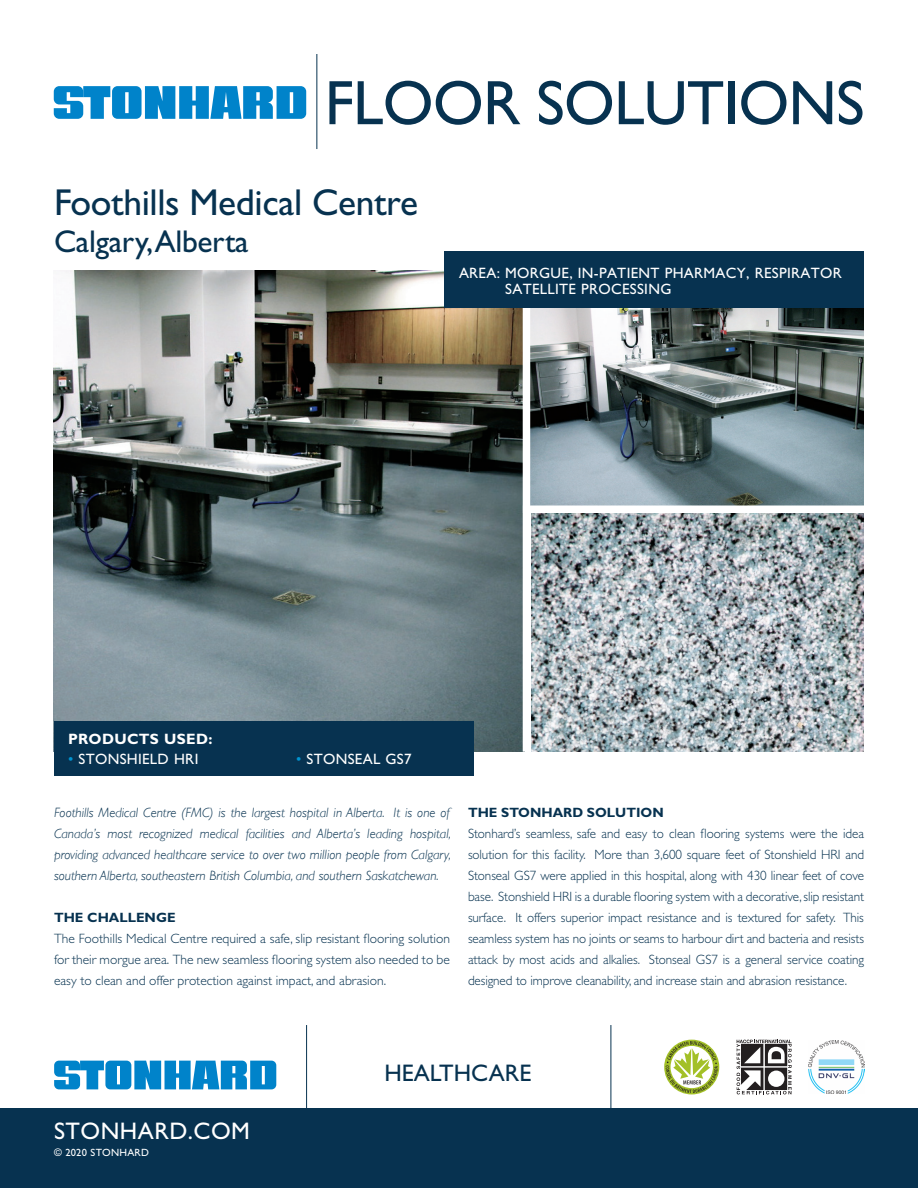
<style>
.page{position:relative;width:918px;height:1188px;background:#fff}
.page>*{position:absolute;margin:0;border:0;box-sizing:border-box;transform-origin:0 0}
.t1{font:63px "Gill Sans Std";letter-spacing:-.01em;color:#073250}
.t2{font:37.5px "Gill Sans Std";letter-spacing:-.01em;color:#073250}
.t3{font:31.5px "Gill Sans Std";letter-spacing:-.01em;color:#073250}
.t4{font:24px "Gill Sans Std";letter-spacing:.02em;color:#fff}
.t5{font:24px "Gill Sans Std";color:#073250}
.t6{font:15px/16.5px "Gill Sans Std";letter-spacing:.02em;color:#fff}
.t7{font:700 15px "Gill Sans Std";letter-spacing:.02em;color:#fff}
.t8{font:300 13.5px/21px "Gill Sans Std";color:#073250;text-align:justify}
.t9{font:italic 300 13.5px/21px "Gill Sans";color:#073250;text-align:justify}
.t10{font:700 13.5px "Gill Sans Std";color:#073250}
.t11{font:10.5px "Gill Sans Std";letter-spacing:.02em;color:#fff}
.s1{color:#0093d0}
</style>
<div class="page">
<img style="left:54px;top:270px;width:469px;height:482px">
<img style="left:530px;top:308px;width:334px;height:197px">
<img style="left:531px;top:513px;width:333px;height:239px">
<div style="left:445px;top:252px;width:419px;height:56px;background:#073250"></div>
<div style="left:54px;top:721px;width:419px;height:55px;background:#073250"></div>
<svg style="left:54px;top:86px;width:252px;height:33px"></svg>
<hr style="left:316px;top:54px;width:1px;height:95px;background:#073250">
<div style="left:0;top:1108px;width:918px;height:80px;background:#073250"></div>
<svg style="left:54px;top:1061px;width:222px;height:28px;background:#329bd4"></svg>
<hr style="left:306px;top:1025px;width:1px;height:95px;background:#073250">
<hr style="left:611px;top:1025px;width:1px;height:95px;background:#073250">
<img style="left:809px;top:1041px;width:55px;height:52px">
<svg style="left:737px;top:1040px;width:55px;height:54px"></svg>
<svg style="left:664px;top:1040px;width:55px;height:54px"></svg>
<p class="t1" style="left:325px;top:67px;width:541px">FLOOR SOLUTIONS</p>
<p class="t2" style="left:54px;top:180px;width:366px">Foothills Medical Centre</p>
<p class="t3" style="left:54px;top:224px;width:196px">Calgary,Alberta</p>
<p class="t6" style="left:505px;top:264px;width:338px;text-indent:-46px">AREA: MORGUE, IN-PATIENT PHARMACY, RESPIRATOR<br>SATELLITE PROCESSING</p>
<p class="t7" style="left:68px;top:730px;width:146px">PRODUCTS USED:</p>
<p class="t6" style="left:68px;top:751px;width:132px"><span class="s1">•</span> STONSHIELD HRI</p>
<p class="t6" style="left:296px;top:751px;width:117px"><span class="s1">•</span> STONSEAL GS7</p>
<p class="t9" style="left:54px;top:802px;width:399px">Foothills Medical Centre (FMC) is the largest hospital in Alberta. It is one of Canada’s most recognized medical facilities and Alberta’s leading hospital, providing advanced healthcare service to over two million people from Calgary, southern Alberta, southeastern British Columbia, and southern Saskatchewan.</p>
<p class="t10" style="left:54px;top:909px;width:123px">THE CHALLENGE</p>
<p class="t8" style="left:54px;top:928px;width:398px">The Foothills Medical Centre required a safe, slip resistant flooring solution for their morgue area. The new seamless flooring system also needed to be easy to clean and offer protection against impact, and abrasion.</p>
<p class="t10" style="left:468px;top:804px;width:197px">THE STONHARD SOLUTION</p>
<p class="t8" style="left:468px;top:823px;width:398px">Stonhard’s seamless, safe and easy to clean flooring systems were the idea solution for this facility. More than 3,600 square feet of Stonshield HRI and Stonseal GS7 were applied in this hospital, along with 430 linear feet of cove base. Stonshield HRI is a durable flooring system with a decorative, slip resistant surface. It offers superior impact resistance and is textured for safety. This seamless system has no joints or seams to harbour dirt and bacteria and resists attack by most acids and alkalies. Stonseal GS7 is a general service coating designed to improve cleanability, and increase stain and abrasion resistance.</p>
<p class="t4" style="left:54px;top:1118px;width:198px">STONHARD.COM</p>
<p class="t11" style="left:54px;top:1146px;width:97px">© 2020 STONHARD</p>
<p class="t5" style="left:384px;top:1059px;width:148px">HEALTHCARE</p>
</div>
